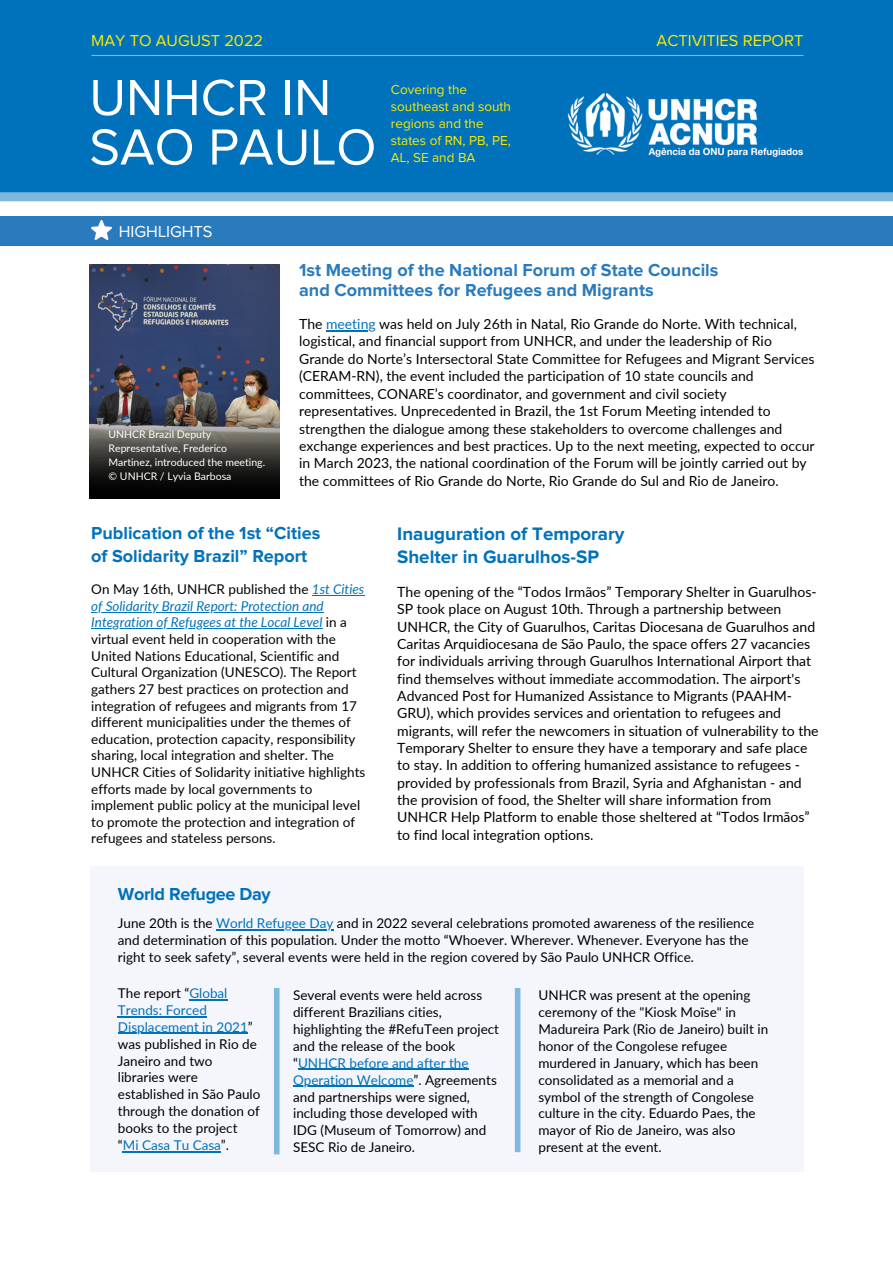
<style>
.page{position:relative;width:893px;height:1264px;background:#fff}
.page>*{position:absolute;margin:0;border:0;box-sizing:border-box;transform-origin:0 0}
.t1{font:52.5px/49.5px "Proxima Nova";color:#fff}
.t2{font:700 18.75px/23.7px "Proxima Nova";color:#0072bc}
.t3{font:700 18px/20.2px "Proxima Nova";color:#2a7bbe}
.t4{font:700 18px/22.8px "Proxima Nova";color:#0072bc}
.t5{font:16.5px "Proxima Nova";color:#fff}
.t6{font:16.35px "Proxima Nova";color:#faeb00}
.t7{font:14.1px/17.2px "Lato";color:#000}
.t8{font:13.95px/17.4px "Lato";color:#000}
.t9{font:13.5px/16.8px "Lato";color:#000}
.t10{font:13.5px/16.8px "Proxima Nova";color:#faeb00}
.t11{font:10.5px/14px "Lato";color:#fff}
.s1{color:#0072bc}
.s2{font-style:italic;color:#0072bc}
</style>
<div class="page">
<div style="left:0;top:0;width:892px;height:194px;background:#0072bc"></div>
<hr style="left:91px;top:55px;width:712px;height:1px;background:#7fb8dd">
<img style="left:567px;top:93px;width:237px;height:65px">
<div style="left:0;top:192px;width:892px;height:9px;background:#7fb8dd"></div>
<div style="left:90px;top:866px;width:713px;height:305px;background:#f4f6fc"></div>
<div style="left:274px;top:987px;width:5px;height:167px;background:#7fb8dd"></div>
<div style="left:515px;top:987px;width:5px;height:165px;background:#7fb8dd"></div>
<div style="left:0;top:216px;width:892px;height:30px;background:#2a7bbe"></div>
<hr style="left:326px;top:330px;width:49px;height:1px;background:#0072bc">
<hr style="left:312px;top:595px;width:52px;height:1px;background:#0072bc">
<hr style="left:91px;top:611px;width:232px;height:1px;background:#0072bc">
<hr style="left:91px;top:628px;width:231px;height:1px;background:#0072bc">
<hr style="left:216px;top:929px;width:117px;height:1px;background:#0072bc">
<hr style="left:189px;top:999px;width:38px;height:1px;background:#0072bc">
<hr style="left:118px;top:1016px;width:89px;height:1px;background:#0072bc">
<hr style="left:118px;top:1032px;width:130px;height:2px;background:#0072bc">
<hr style="left:123px;top:1150px;width:98px;height:2px;background:#0072bc">
<hr style="left:298px;top:1068px;width:170px;height:1px;background:#0072bc">
<hr style="left:293px;top:1085px;width:120px;height:1px;background:#0072bc">
<img style="left:91px;top:221px;width:21px;height:19px">
<img style="left:89px;top:264px;width:190px;height:141px">
<svg style="left:89px;top:405px;width:190px;height:93px;background:#413e3b"></svg>
<p class="t6" style="left:91px;top:34px;width:173px">MAY TO AUGUST 2022</p>
<h1 class="t1" style="left:89px;top:75px;width:288px">UNHCR IN<br>SAO PAULO</h1>
<p class="t10" style="left:391px;top:82px;width:121px">Covering the southeast and south regions and the states of RN, PB, PE,<br>AL, SE and BA</p>
<p class="t5" style="left:119px;top:224px;width:95px">HIGHLIGHTS</p>
<p class="t6" style="left:656px;top:34px;width:148px">ACTIVITIES REPORT</p>
<p class="t11" style="left:108px;top:427px;width:158px">UNHCR Brazil Deputy<br>Representative, Frederico<br>Martinez, introduced the meeting. © UNHCR / Lyvia Barbosa</p>
<h3 class="t3" style="left:299px;top:260px;width:421px">1st Meeting of the National Forum of State Councils and Committees for Refugees and Migrants</h3>
<p class="t8" style="left:299px;top:315px;width:517px">The <span class="s1">meeting</span> was held on July 26th in Natal, Rio Grande do Norte. With technical, logistical, and financial support from UNHCR, and under the leadership of Rio Grande do Norte’s Intersectoral State Committee for Refugees and Migrant Services (CERAM-RN), the event included the participation of 10 state councils and committees, CONARE’s coordinator, and government and civil society representatives. Unprecedented in Brazil, the 1st Forum Meeting intended to strengthen the dialogue among these stakeholders to overcome challenges and exchange experiences and best practices. Up to the next meeting, expected to occur in March 2023, the national coordination of the Forum will be jointly carried out by the committees of Rio Grande do Norte, Rio Grande do Sul and Rio de Janeiro.</p>
<h3 class="t4" style="left:91px;top:522px;width:230px">Publication of the 1st “Cities of Solidarity Brazil” Report</h3>
<p class="t9" style="left:91px;top:580px;width:275px">On May 16th, UNHCR published the <span class="s2">1st Cities of Solidarity Brazil Report: Protection and Integration of Refugees at the Local Level</span> in a virtual event held in cooperation with the United Nations Educational, Scientific and Cultural Organization (UNESCO). The Report gathers 27 best practices on protection and integration of refugees and migrants from 17 different municipalities under the themes of education, protection capacity, responsibility sharing, local integration and shelter. The UNHCR Cities of Solidarity initiative highlights efforts made by local governments to implement public policy at the municipal level to promote the protection and integration of refugees and stateless persons.</p>
<h3 class="t4" style="left:118px;top:883px;width:154px">World Refugee Day</h3>
<h2 class="t2" style="left:397px;top:522px;width:229px">Inauguration of Temporary<br>Shelter in Guarulhos-SP</h2>
<p class="t7" style="left:397px;top:583px;width:423px">The opening of the “Todos Irmãos” Temporary Shelter in Guarulhos-SP took place on August 10th. Through a partnership between UNHCR, the City of Guarulhos, Caritas Diocesana de Guarulhos and Caritas Arquidiocesana de São Paulo, the space offers 27 vacancies for individuals arriving through Guarulhos International Airport that find themselves without immediate accommodation. The airport's Advanced Post for Humanized Assistance to Migrants (PAAHM-GRU), which provides services and orientation to refugees and migrants, will refer the newcomers in situation of vulnerability to the Temporary Shelter to ensure they have a temporary and safe place to stay. In addition to offering humanized assistance to refugees - provided by professionals from Brazil, Syria and Afghanistan - and the provision of food, the Shelter will share information from UNHCR Help Platform to enable those sheltered at “Todos Irmãos” to find local integration options.</p>
<p class="t9" style="left:118px;top:914px;width:638px">June 20th is the <span class="s1">World Refugee Day</span> and in 2022 several celebrations promoted awareness of the resilience and determination of this population. Under the motto “Whoever. Wherever. Whenever. Everyone has the right to seek safety”, several events were held in the region covered by São Paulo UNHCR Office.</p>
<p class="t9" style="left:118px;top:984px;width:144px">The report “<span class="s1">Global<br>Trends: Forced<br>Displacement in 2021</span>” was published in Rio de<br>Janeiro and two libraries were established in São Paulo through the donation of books to the project “<span class="s1">Mi Casa Tu Casa</span>”.</p>
<p class="t9" style="left:293px;top:986px;width:207px">Several events were held across different Brazilians cities, highlighting the #RefuTeen project and the release of the book “<span class="s1">UNHCR before and after the<br>Operation Welcome</span>”. Agreements and partnerships were signed, including those developed with<br>IDG (Museum of Tomorrow) and<br>SESC Rio de Janeiro.</p>
<p class="t9" style="left:538px;top:986px;width:231px">UNHCR was present at the opening ceremony of the "Kiosk Moïse" in<br>Madureira Park (Rio de Janeiro) built in honor of the Congolese refugee murdered in January, which has been consolidated as a memorial and a symbol of the strength of Congolese culture in the city. Eduardo Paes, the mayor of Rio de Janeiro, was also present at the event.</p>
</div>
